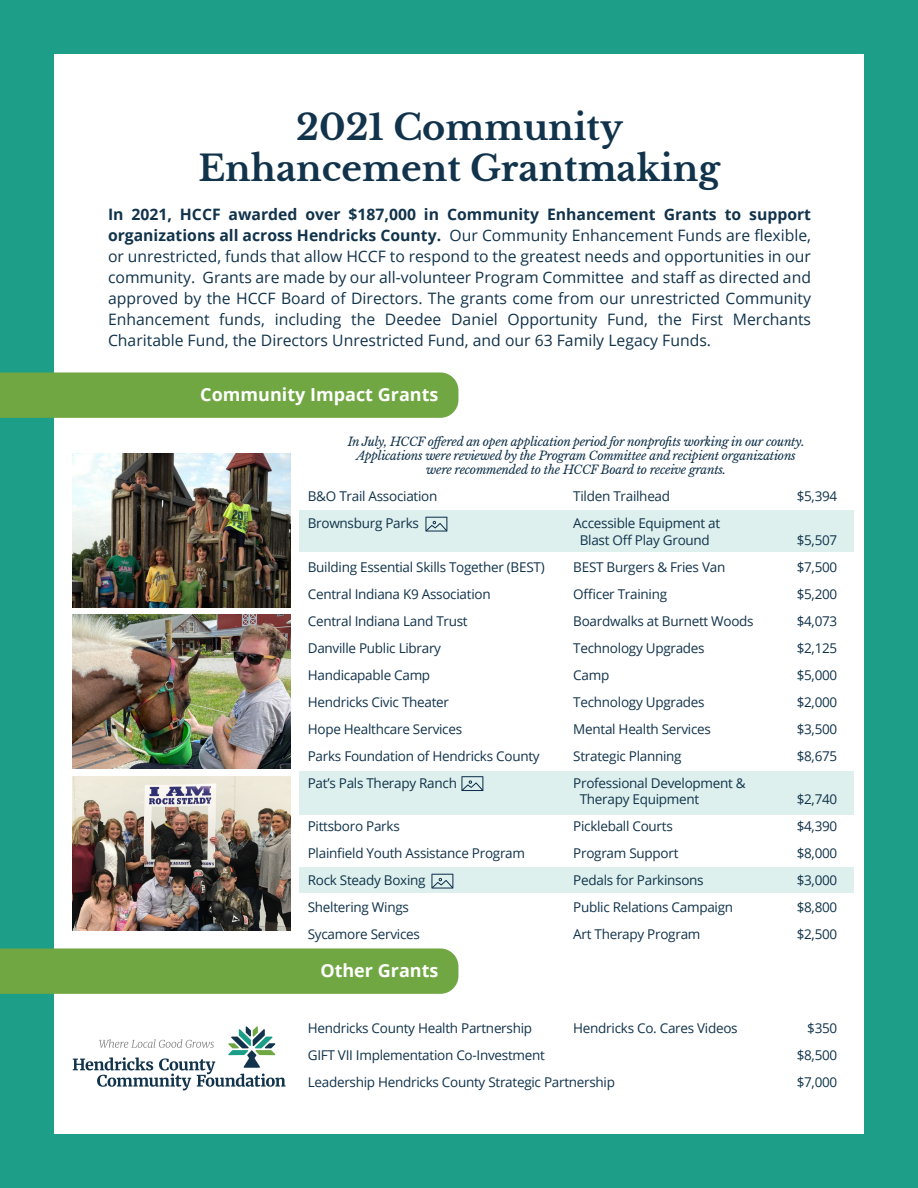
<style>
.page{position:relative;width:918px;height:1188px;background:#1d9e88}
.page>*{position:absolute;margin:0;border:0;box-sizing:border-box;transform-origin:0 0}
.t1{font:700 35.25px "Libre Baskerville";color:#11334b}
.t2{font:700 18px "Open Sans";color:#fff}
.t3{font:15.75px/21px "Open Sans";color:#11334b;text-align:justify}
.t4{font:13.5px "Open Sans";letter-spacing:-.02em;color:#11334b}
.t5{font:italic 12px "Libre Baskerville";letter-spacing:-.02em;color:#11334b}
.s1{font-weight:700}
</style>
<div class="page">
<div style="left:54px;top:54px;width:810px;height:1080px;background:#fff"></div>
<div style="left:0;top:372px;width:458px;height:46px;background:#71a742"></div>
<img style="left:72px;top:777px;width:219px;height:154px">
<img style="left:72px;top:615px;width:219px;height:154px">
<img style="left:72px;top:454px;width:219px;height:154px">
<div style="left:299px;top:771px;width:554px;height:43px;background:#ddf0ed"></div>
<div style="left:299px;top:867px;width:554px;height:26px;background:#ddf0ed"></div>
<div style="left:299px;top:510px;width:554px;height:42px;background:#ddf0ed"></div>
<svg style="left:431px;top:874px;width:22px;height:15px"></svg>
<svg style="left:461px;top:776px;width:22px;height:15px"></svg>
<svg style="left:425px;top:517px;width:22px;height:15px"></svg>
<div style="left:0;top:948px;width:458px;height:46px;background:#71a742"></div>
<svg style="left:73px;top:1026px;width:213px;height:64px"></svg>
<p class="t1" style="left:296px;top:106px;width:328px">2021 Community</p>
<p class="t1" style="left:198px;top:147px;width:523px">Enhancement Grantmaking</p>
<p class="t3" style="left:108px;top:204px;width:705px"><span class="s1">In 2021, HCCF awarded over $187,000 in Community Enhancement Grants to support organizations all across Hendricks County.</span> Our Community Enhancement Funds are flexible, or unrestricted, funds that allow HCCF to respond to the greatest needs and opportunities in our community. Grants are made by our all-volunteer Program Committee and staff as directed and approved by the HCCF Board of Directors. The grants come from our unrestricted Community Enhancement funds, including the Deedee Daniel Opportunity Fund, the First Merchants Charitable Fund, the Directors Unrestricted Fund, and our 63 Family Legacy Funds.</p>
<p class="t2" style="left:200px;top:381px;width:240px">Community Impact Grants</p>
<p class="t5" style="left:348px;top:434px;width:458px">In July, HCCF offered an open application period for nonprofits working in our county.</p>
<p class="t5" style="left:356px;top:448px;width:441px">Applications were reviewed by the Program Committee and recipient organizations</p>
<p class="t5" style="left:426px;top:463px;width:301px">were recommended to the HCCF Board to receive grants.</p>
<p class="t4" style="left:308px;top:487px;width:131px">B&amp;O Trail Association</p>
<p class="t4" style="left:573px;top:487px;width:98px">Tilden Trailhead</p>
<p class="t4" style="left:797px;top:487px;width:42px">$5,394</p>
<p class="t4" style="left:308px;top:514px;width:113px">Brownsburg Parks</p>
<p class="t4" style="left:573px;top:514px;width:148px">Accessible Equipment at</p>
<p class="t4" style="left:580px;top:530px;width:132px">Blast Off Play Ground</p>
<p class="t4" style="left:797px;top:530px;width:42px">$5,507</p>
<p class="t4" style="left:308px;top:557px;width:238px">Building Essential Skills Together (BEST)</p>
<p class="t4" style="left:573px;top:557px;width:154px">BEST Burgers &amp; Fries Van</p>
<p class="t4" style="left:797px;top:557px;width:42px">$7,500</p>
<p class="t4" style="left:308px;top:584px;width:184px">Central Indiana K9 Association</p>
<p class="t4" style="left:573px;top:584px;width:95px">Officer Training</p>
<p class="t4" style="left:797px;top:584px;width:42px">$5,200</p>
<p class="t4" style="left:308px;top:611px;width:161px">Central Indiana Land Trust</p>
<p class="t4" style="left:573px;top:611px;width:182px">Boardwalks at Burnett Woods</p>
<p class="t4" style="left:797px;top:611px;width:42px">$4,073</p>
<p class="t4" style="left:308px;top:638px;width:135px">Danville Public Library</p>
<p class="t4" style="left:573px;top:638px;width:133px">Technology Upgrades</p>
<p class="t4" style="left:797px;top:638px;width:42px">$2,125</p>
<p class="t4" style="left:308px;top:665px;width:124px">Handicapable Camp</p>
<p class="t4" style="left:573px;top:665px;width:38px">Camp</p>
<p class="t4" style="left:797px;top:665px;width:42px">$5,000</p>
<p class="t4" style="left:308px;top:692px;width:143px">Hendricks Civic Theater</p>
<p class="t4" style="left:573px;top:692px;width:133px">Technology Upgrades</p>
<p class="t4" style="left:797px;top:692px;width:42px">$2,000</p>
<p class="t4" style="left:308px;top:719px;width:156px">Hope Healthcare Services</p>
<p class="t4" style="left:573px;top:719px;width:139px">Mental Health Services</p>
<p class="t4" style="left:797px;top:719px;width:42px">$3,500</p>
<p class="t4" style="left:308px;top:746px;width:233px">Parks Foundation of Hendricks County</p>
<p class="t4" style="left:573px;top:746px;width:110px">Strategic Planning</p>
<p class="t4" style="left:797px;top:746px;width:42px">$8,675</p>
<p class="t4" style="left:308px;top:773px;width:151px">Pat’s Pals Therapy Ranch</p>
<p class="t4" style="left:573px;top:773px;width:174px">Professional Development &amp;</p>
<p class="t4" style="left:580px;top:790px;width:121px">Therapy Equipment</p>
<p class="t4" style="left:797px;top:790px;width:42px">$2,740</p>
<p class="t4" style="left:308px;top:817px;width:94px">Pittsboro Parks</p>
<p class="t4" style="left:573px;top:817px;width:101px">Pickleball Courts</p>
<p class="t4" style="left:797px;top:817px;width:42px">$4,390</p>
<p class="t4" style="left:308px;top:844px;width:219px">Plainfield Youth Assistance Program</p>
<p class="t4" style="left:573px;top:844px;width:107px">Program Support</p>
<p class="t4" style="left:797px;top:844px;width:42px">$8,000</p>
<p class="t4" style="left:308px;top:871px;width:119px">Rock Steady Boxing</p>
<p class="t4" style="left:573px;top:871px;width:132px">Pedals for Parkinsons</p>
<p class="t4" style="left:797px;top:871px;width:42px">$3,000</p>
<p class="t4" style="left:308px;top:898px;width:103px">Sheltering Wings</p>
<p class="t4" style="left:573px;top:898px;width:161px">Public Relations Campaign</p>
<p class="t4" style="left:797px;top:898px;width:42px">$8,800</p>
<p class="t4" style="left:308px;top:925px;width:114px">Sycamore Services</p>
<p class="t4" style="left:573px;top:925px;width:129px">Art Therapy Program</p>
<p class="t4" style="left:797px;top:925px;width:42px">$2,500</p>
<p class="t2" style="left:320px;top:957px;width:120px">Other Grants</p>
<p class="t4" style="left:308px;top:1019px;width:226px">Hendricks County Health Partnership</p>
<p class="t4" style="left:573px;top:1019px;width:166px">Hendricks Co. Cares Videos</p>
<p class="t4" style="left:807px;top:1019px;width:32px">$350</p>
<p class="t4" style="left:308px;top:1046px;width:239px">GIFT VII Implementation Co-Investment</p>
<p class="t4" style="left:797px;top:1046px;width:42px">$8,500</p>
<p class="t4" style="left:308px;top:1073px;width:309px">Leadership Hendricks County Strategic Partnership</p>
<p class="t4" style="left:797px;top:1073px;width:42px">$7,000</p>
</div>
